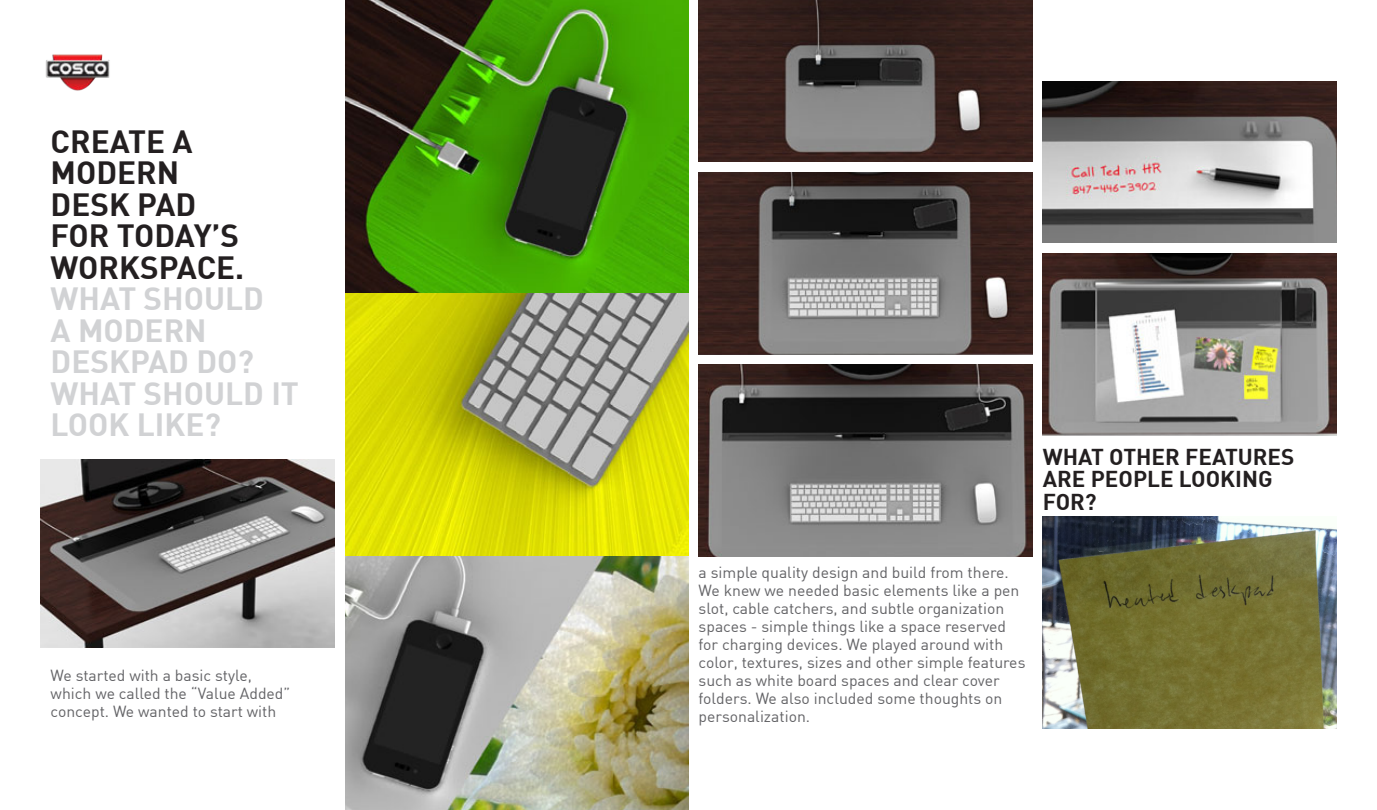
<style>
.page{position:relative;width:1377px;height:810px;background:#fff}
.page>*{position:absolute;margin:0;border:0;box-sizing:border-box;transform-origin:0 0}
.t1{font:700 31.5px/31.5px "DIN";color:#d1d2d4}
.t2{font:700 31.5px "DIN";color:#231f20}
.t3{font:700 22.5px/22.5px "DIN";color:#231f20}
.t4{font:15.75px/18px "DIN";color:#636366}
</style>
<div class="page">
<img style="left:345px;top:0;width:343px;height:810px">
<img style="left:45px;top:54px;width:65px;height:37px">
<img style="left:699px;top:364px;width:334px;height:193px">
<img style="left:699px;top:0;width:334px;height:162px">
<img style="left:699px;top:172px;width:334px;height:182px">
<img style="left:40px;top:459px;width:294px;height:189px">
<img style="left:1043px;top:81px;width:293px;height:162px">
<img style="left:1043px;top:253px;width:293px;height:182px">
<img style="left:1043px;top:516px;width:293px;height:213px">
<p class="t2" style="left:51px;top:121px;width:143px">CREATE A</p>
<p class="t2" style="left:51px;top:152px;width:130px">MODERN</p>
<p class="t2" style="left:51px;top:184px;width:147px">DESK PAD</p>
<p class="t2" style="left:51px;top:215px;width:190px">FOR TODAY’S</p>
<p class="t2" style="left:51px;top:247px;width:195px">WORKSPACE.</p>
<p class="t1" style="left:51px;top:282px;width:215px">WHAT SHOULD</p>
<p class="t1" style="left:51px;top:313px;width:158px">A MODERN</p>
<p class="t1" style="left:51px;top:345px;width:205px">DESKPAD DO?</p>
<p class="t1" style="left:51px;top:376px;width:250px">WHAT SHOULD IT<br>LOOK LIKE?</p>
<p class="t4" style="left:51px;top:666px;width:241px">We started with a basic style, which we called the “Value Added” concept. We wanted to start with</p>
<p class="t3" style="left:1043px;top:444px;width:253px">WHAT OTHER FEATURES<br>ARE PEOPLE LOOKING<br>FOR?</p>
<p class="t4" style="left:699px;top:563px;width:328px">a simple quality design and build from there.<br>We knew we needed basic elements like a pen slot, cable catchers, and subtle organization spaces - simple things like a space reserved for charging devices. We played around with color, textures, sizes and other simple features such as white board spaces and clear cover folders. We also included some thoughts on personalization.</p>
</div>
